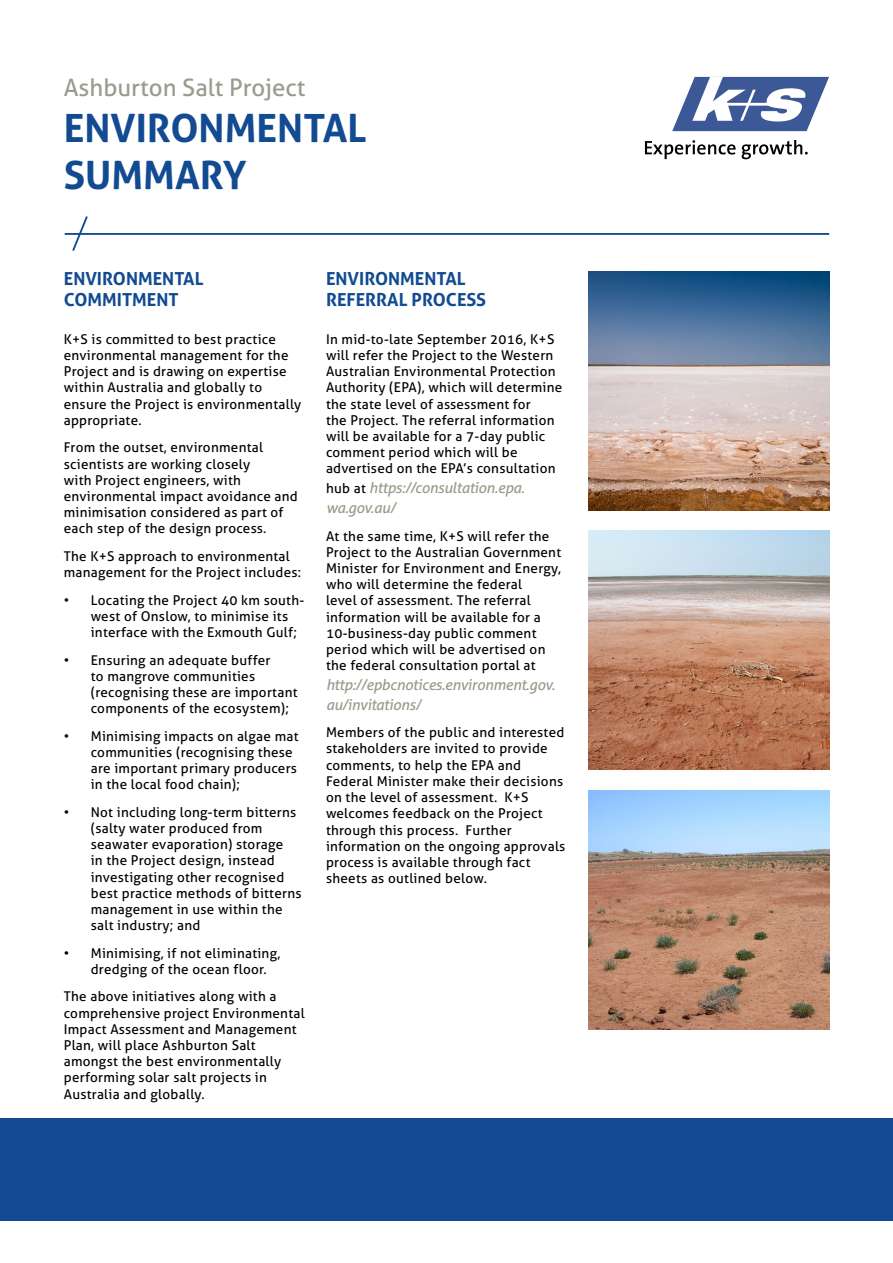
<style>
.page{position:relative;width:893px;height:1263px;background:#fff}
.page>*{position:absolute;margin:0;border:0;box-sizing:border-box;transform-origin:0 0}
.t1{font:700 39px/46.5px "Aller";color:#124b92}
.t2{font:24px "Aller";color:#9c9a8c}
.t3{font:700 18px/21.6px "Aller";color:#124b92}
.t4{font:italic 15px/19.8px "Aller";letter-spacing:-.02em;color:#9c9a8c}
.t5{font:13.5px/16.2px "Aller";letter-spacing:.02em;color:#000}
.s1{font-style:normal;font-size:13.5px;color:#000}
</style>
<div class="page">
<svg style="left:672px;top:77px;width:157px;height:54px"></svg>
<svg style="left:645px;top:140px;width:91px;height:19px"></svg>
<svg style="left:742px;top:140px;width:66px;height:19px"></svg>
<hr style="left:65px;top:233px;width:764px;height:2px;background:#124b92">
<svg style="left:71px;top:216px;width:18px;height:35px"></svg>
<img style="left:588px;top:271px;width:241px;height:239px">
<img style="left:588px;top:531px;width:241px;height:239px">
<img style="left:588px;top:790px;width:241px;height:239px">
<div style="left:0;top:1118px;width:893px;height:102px;background:#124b92"></div>
<h2 class="t2" style="left:64px;top:73px;width:243px">Ashburton Salt Project</h2>
<h1 class="t1" style="left:64px;top:105px;width:304px">ENVIRONMENTAL<br>SUMMARY</h1>
<h3 class="t3" style="left:64px;top:267px;width:141px">ENVIRONMENTAL<br>COMMITMENT</h3>
<p class="t5" style="left:64px;top:331px;width:239px">K+S is committed to best practice environmental management for the<br>Project and is drawing on expertise within Australia and globally to ensure the Project is environmentally appropriate.</p>
<p class="t5" style="left:64px;top:439px;width:236px">From the outset, environmental scientists are working closely<br>with Project engineers, with environmental impact avoidance and minimisation considered as part of each step of the design process.</p>
<p class="t5" style="left:64px;top:548px;width:239px">The K+S approach to environmental management for the Project includes:</p>
<p class="t5" style="left:91px;top:592px;width:215px;text-indent:-27px">• Locating the Project 40 km south&shy;west of Onslow, to minimise its interface with the Exmouth Gulf;</p>
<p class="t5" style="left:91px;top:652px;width:208px;text-indent:-27px">• Ensuring an adequate buffer<br>to mangrove communities (recognising these are important components of the ecosystem);</p>
<p class="t5" style="left:91px;top:728px;width:209px;text-indent:-27px">• Minimising impacts on algae mat communities (recognising these are important primary producers in the local food chain);</p>
<p class="t5" style="left:91px;top:804px;width:212px;text-indent:-27px">• Not including long-term bitterns (salty water produced from seawater evaporation) storage<br>in the Project design, instead investigating other recognised best practice methods of bitterns management in use within the salt industry; and</p>
<p class="t5" style="left:91px;top:945px;width:191px;text-indent:-27px">• Minimising, if not eliminating, dredging of the ocean floor.</p>
<p class="t5" style="left:64px;top:988px;width:242px">The above initiatives along with a comprehensive project Environmental Impact Assessment and Management Plan, will place Ashburton Salt amongst the best environmentally performing solar salt projects in Australia and globally.</p>
<h3 class="t3" style="left:326px;top:267px;width:161px">ENVIRONMENTAL<br>REFERRAL PROCESS</h3>
<p class="t5" style="left:326px;top:331px;width:238px">In mid-to-late September 2016, K+S will refer the Project to the Western Australian Environmental Protection Authority (EPA), which will determine the state level of assessment for<br>the Project. The referral information will be available for a 7-day public comment period which will be advertised on the EPA’s consultation</p>
<p class="t4" style="left:326px;top:478px;width:200px"><span class="s1">hub at</span> https://consultation.epa. wa.gov.au/</p>
<p class="t5" style="left:326px;top:528px;width:237px">At the same time, K+S will refer the Project to the Australian Government Minister for Environment and Energy, who will determine the federal<br>level of assessment. The referral information will be available for a 10-business-day public comment period which will be advertised on the federal consultation portal at</p>
<p class="t4" style="left:326px;top:675px;width:231px">http://epbcnotices.environment.gov. au/invitations/</p>
<p class="t5" style="left:326px;top:724px;width:241px">Members of the public and interested stakeholders are invited to provide comments, to help the EPA and Federal Minister make their decisions on the level of assessment. K+S welcomes feedback on the Project through this process. Further information on the ongoing approvals process is available through fact sheets as outlined below.</p>
</div>
